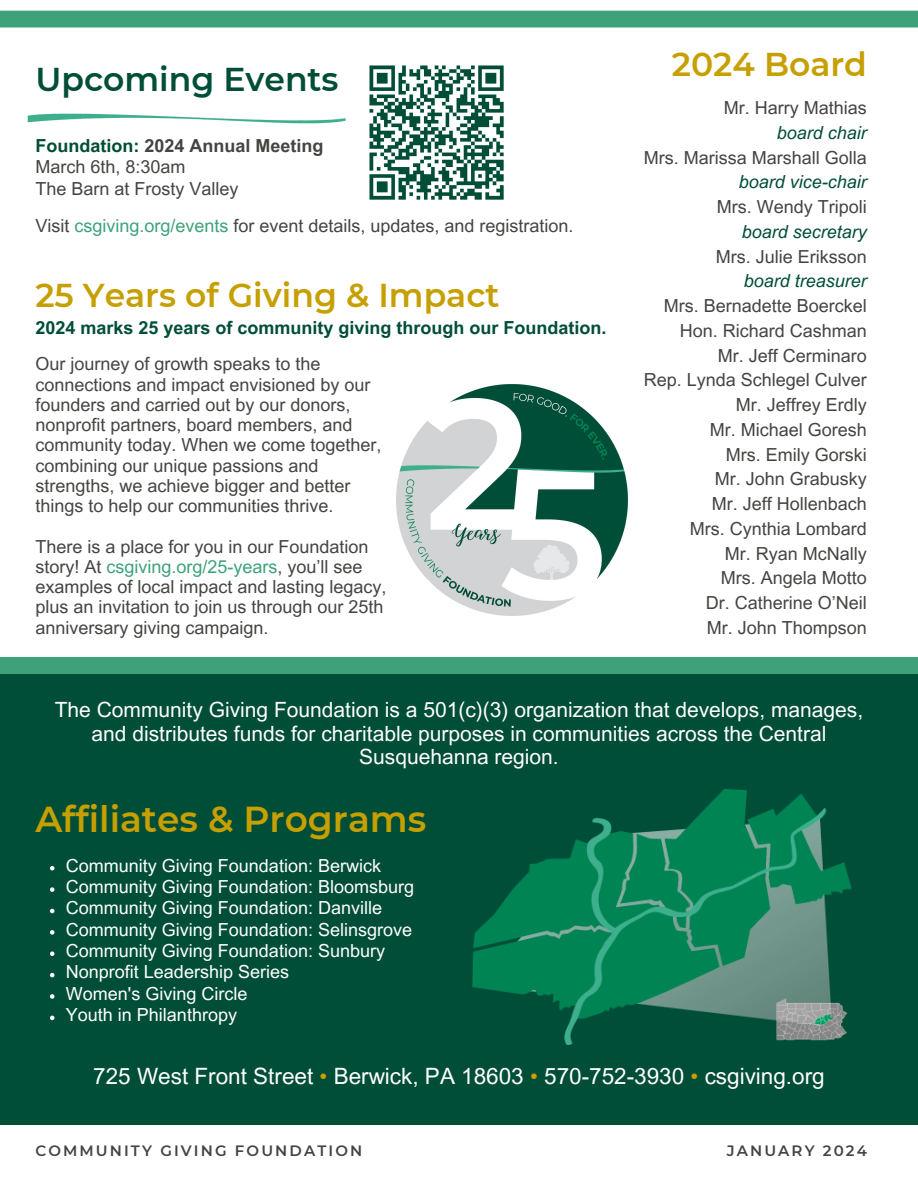
<style>
.page{position:relative;width:918px;height:1188px;background:#fff}
.page>*{position:absolute;margin:0;border:0;box-sizing:border-box;transform-origin:0 0}
.t1{font:600 36px "Montserrat";color:#c69f00}
.t2{font:600 33px "Montserrat";color:#c69f00}
.t3{font:600 33px "Montserrat";color:#004e38}
.t4{font:22.5px "Arial MT Pro";color:#fff}
.t5{font:21px/23.7px "Arial MT Pro";color:#fff;text-align:center}
.t6{font:18px/24.8px "Arial MT Pro";color:#444440}
.t7{font:18px "Arial MT Pro";color:#fff}
.t8{font:700 18px "Arial MT Pro";color:#004e38}
.t9{font:600 15px "Montserrat";letter-spacing:.14em;color:#444440}
.s1{font-weight:700;color:#004e38}
.s2{font-weight:700}
.s3{color:#3da279}
.s4{font-style:italic;color:#004e38}
.s5{color:#c69f00}
</style>
<div class="page">
<div style="left:0;top:666px;width:918px;height:459px;background:#004e38"></div>
<div style="left:0;top:658px;width:918px;height:16px;background:#3da279"></div>
<img style="left:473px;top:789px;width:379px;height:256px">
<div style="left:0;top:11px;width:918px;height:17px;background:#3da279"></div>
<img style="left:396px;top:384px;width:232px;height:232px">
<img style="left:27px;top:113px;width:319px;height:11px">
<svg style="left:50px;top:866px;width:4px;height:4px"></svg>
<svg style="left:50px;top:887px;width:4px;height:5px"></svg>
<svg style="left:50px;top:909px;width:4px;height:4px"></svg>
<svg style="left:50px;top:930px;width:4px;height:5px"></svg>
<svg style="left:50px;top:951px;width:4px;height:5px"></svg>
<svg style="left:50px;top:973px;width:4px;height:4px"></svg>
<svg style="left:50px;top:994px;width:4px;height:5px"></svg>
<svg style="left:50px;top:1016px;width:4px;height:4px"></svg>
<img style="left:369px;top:65px;width:135px;height:135px">
<h4 class="t3" style="left:35px;top:59px;width:305px">Upcoming Events</h4>
<h4 class="t6" style="left:35px;top:137px;width:290px;line-height:21.3px"><span class="s1">Foundation:</span> <span class="s2">2024 Annual Meeting<br></span>March 6th, 8:30am<br>The Barn at Frosty Valley</h4>
<h2 class="t6" style="left:35px;top:215px;width:540px">Visit <span class="s3">csgiving.org/events</span> for event details, updates, and registration.</h2>
<h4 class="t2" style="left:35px;top:275px;width:466px">25 Years of Giving &amp; Impact</h4>
<h4 class="t8" style="left:35px;top:321px;width:573px">2024 marks 25 years of community giving through our Foundation.</h4>
<h1 class="t6" style="left:35px;top:356px;width:348px;line-height:20.2px">Our journey of growth speaks to the connections and impact envisioned by our founders and carried out by our donors, nonprofit partners, board members, and community today. When we come together, combining our unique passions and strengths, we achieve bigger and better things to help our communities thrive.</h1>
<p class="t6" style="left:35px;top:539px;width:353px;line-height:20.2px">There is a place for you in our Foundation story! At <span class="s3">csgiving.org/25-years</span>, you’ll see examples of local impact and lasting legacy, plus an invitation to join us through our 25th anniversary giving campaign.</p>
<h4 class="t2" style="left:672px;top:44px;width:197px">2024 Board</h4>
<p class="t6" style="left:644px;top:98px;width:225px;text-align:right">Mr. Harry Mathias<br><span class="s4">board chair<br></span>Mrs. Marissa Marshall Golla <span class="s4">board vice-chair<br></span>Mrs. Wendy Tripoli<br><span class="s4">board secretary<br></span>Mrs. Julie Eriksson<br><span class="s4">board treasurer<br></span>Mrs. Bernadette Boerckel<br>Hon. Richard Cashman<br>Mr. Jeff Cerminaro<br>Rep. Lynda Schlegel Culver<br>Mr. Jeffrey Erdly<br>Mr. Michael Goresh<br>Mrs. Emily Gorski<br>Mr. John Grabusky<br>Mr. Jeff Hollenbach<br>Mrs. Cynthia Lombard<br>Mr. Ryan McNally<br>Mrs. Angela Motto<br>Dr. Catherine O’Neil<br>Mr. John Thompson</p>
<h4 class="t5" style="left:55px;top:701px;width:810px">The Community Giving Foundation is a 501(c)(3) organization that develops, manages, and distributes funds for charitable purposes in communities across the Central<br>Susquehanna region.</h4>
<h3 class="t1" style="left:35px;top:798px;width:392px">Affiliates &amp; Programs</h3>
<p class="t7" style="left:66px;top:859px;width:317px">Community Giving Foundation: Berwick</p>
<p class="t7" style="left:66px;top:880px;width:350px">Community Giving Foundation: Bloomsburg</p>
<p class="t7" style="left:66px;top:901px;width:318px">Community Giving Foundation: Danville</p>
<h2 class="t7" style="left:66px;top:923px;width:348px">Community Giving Foundation: Selinsgrove</h2>
<p class="t7" style="left:66px;top:944px;width:321px">Community Giving Foundation: Sunbury</p>
<h1 class="t7" style="left:66px;top:965px;width:225px">Nonprofit Leadership Series</h1>
<h4 class="t7" style="left:66px;top:987px;width:183px">Women's Giving Circle</h4>
<h4 class="t7" style="left:66px;top:1008px;width:173px">Youth in Philanthropy</h4>
<h4 class="t4" style="left:93px;top:1068px;width:733px">725 West Front Street <span class="s5">•</span> Berwick, PA 18603 <span class="s5">•</span> 570-752-3930 <span class="s5">•</span> csgiving.org</h4>
<h4 class="t9" style="left:35px;top:1141px;width:328px">COMMUNITY GIVING FOUNDATION</h4>
<h1 class="t9" style="left:727px;top:1141px;width:142px">JANUARY 2024</h1>
</div>
